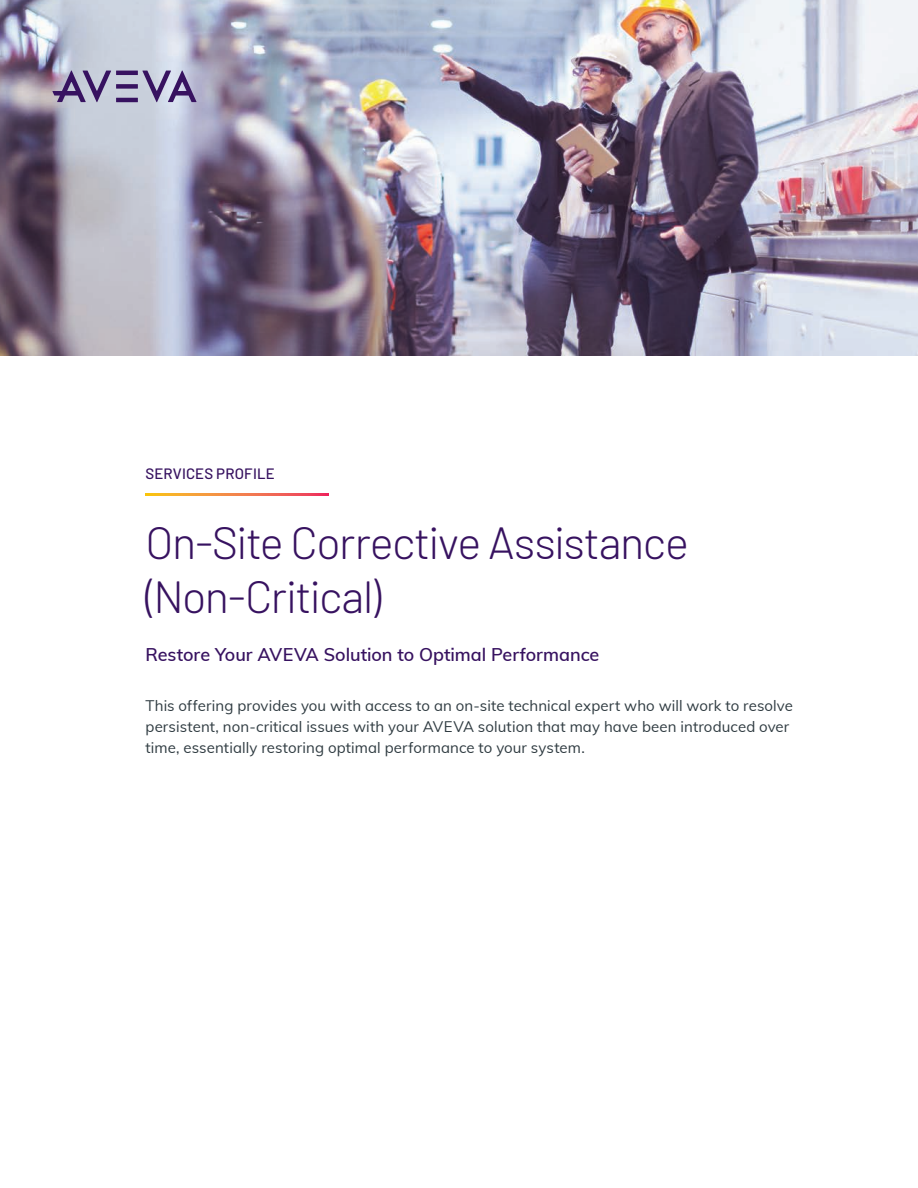
<style>
.page{position:relative;width:918px;height:1188px;background:#fff}
.page>*{position:absolute;margin:0;border:0;box-sizing:border-box;transform-origin:0 0}
.H1_Doc_Title{font:300 45px/54px "Barlow";letter-spacing:-.03em;color:#371260}
.S1_Subheadlines{font:600 18px "Muli";letter-spacing:-.005em;color:#371260}
.Body_Copy{font:15px/21px "Muli";letter-spacing:.005em;color:#2f3b41}
.t1{font:500 15px "Barlow";letter-spacing:.01em;color:#371260}
</style>
<div class="page">
<img style="left:0;top:0;width:918px;height:355px">
<hr style="left:116px;top:98px;width:22px;height:4px;background:#371260">
<div style="left:116px;top:84px;width:22px;height:5px;background:#371260"></div>
<hr style="left:116px;top:71px;width:22px;height:4px;background:#371260">
<svg style="left:52px;top:70px;width:59px;height:32px;background:#9489ac"></svg>
<svg style="left:142px;top:70px;width:55px;height:32px;background:#9a91b6"></svg>
<svg style="left:146px;top:494px;width:182px;height:1px"></svg>
<p class="t1" style="left:146px;top:464px;width:131px">SERVICES PROFILE</p>
<p class="H1_Doc_Title" style="left:146px;top:515px;width:545px">On-Site Corrective Assistance (Non-Critical)</p>
<p class="S1_Subheadlines" style="left:146px;top:642px;width:455px">Restore Your AVEVA Solution to Optimal Performance</p>
<p class="Body_Copy" style="left:146px;top:694px;width:649px">This offering provides you with access to an on-site technical expert who will work to resolve persistent, non-critical issues with your AVEVA solution that may have been introduced over time, essentially restoring optimal performance to your system.</p>
</div>
